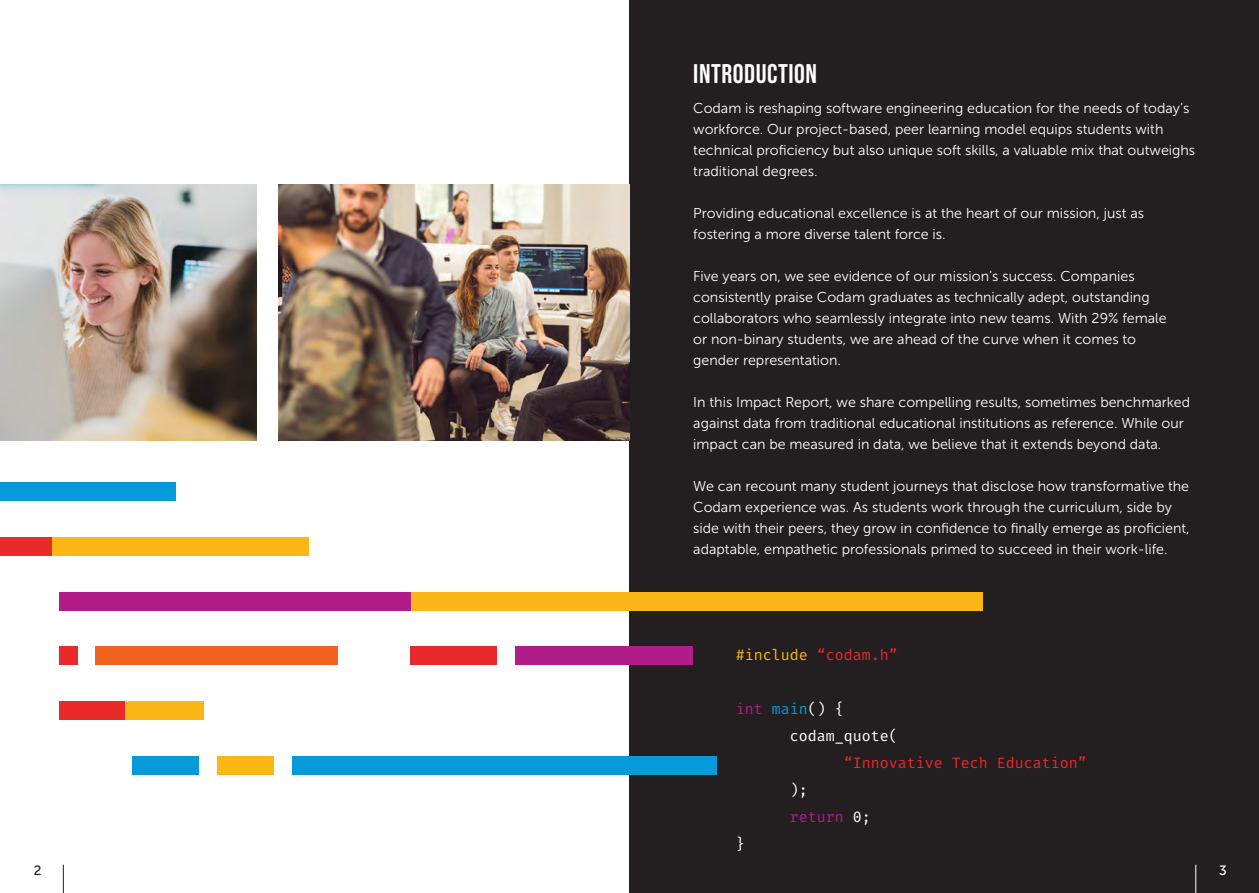
<style>
.page{position:relative;width:1259px;height:893px;background:#fff}
.page>*{position:absolute;margin:0;border:0;box-sizing:border-box;transform-origin:0 0}
.Chapter_title{font:27px "Bebas Neue";letter-spacing:.02em;color:#fff}
.Quote{font:15px "Fira Mono";color:#e9292a}
.Quote-2{font:15px "Fira Mono";color:#fff}
.Quote-3{font:15px "Fira Mono";color:#069ad9}
.Quote-4{font:15px "Fira Mono";color:#b11c89}
.Body_text{font:14.25px/21px "Museo Sans 300";color:#fff}
.t1{font:13.5px "Museo Sans 500";color:#231f20}
.t2{font:13.5px "Museo Sans 500";color:#fff}
.s1{color:#fcb615}
.s2{color:#b11c89}
.s3{color:#fff}
</style>
<div class="page">
<div style="left:629px;top:0;width:630px;height:893px;background:#231f20"></div>
<svg style="left:1195px;top:865px;width:1px;height:28px"></svg>
<svg style="left:63px;top:865px;width:1px;height:28px"></svg>
<img style="left:0;top:185px;width:256px;height:255px">
<div style="left:410px;top:592px;width:572px;height:18px;background:#fcb615"></div>
<div style="left:95px;top:647px;width:242px;height:18px;background:#f26221"></div>
<div style="left:132px;top:756px;width:67px;height:18px;background:#069ad9"></div>
<div style="left:292px;top:756px;width:424px;height:18px;background:#069ad9"></div>
<div style="left:217px;top:756px;width:57px;height:18px;background:#fcb615"></div>
<div style="left:59px;top:701px;width:67px;height:19px;background:#e9292a"></div>
<div style="left:59px;top:647px;width:18px;height:18px;background:#e9292a"></div>
<div style="left:125px;top:701px;width:79px;height:19px;background:#fcb615"></div>
<div style="left:410px;top:647px;width:87px;height:18px;background:#e9292a"></div>
<div style="left:515px;top:647px;width:177px;height:18px;background:#b11c89"></div>
<div style="left:0;top:537px;width:53px;height:19px;background:#e9292a"></div>
<div style="left:53px;top:537px;width:256px;height:19px;background:#fcb615"></div>
<div style="left:0;top:483px;width:176px;height:18px;background:#069ad9"></div>
<div style="left:59px;top:592px;width:351px;height:18px;background:#b11c89"></div>
<img style="left:279px;top:185px;width:350px;height:255px">
<p class="Chapter_title" style="left:693px;top:59px;width:125px">INTRODUCTION</p>
<p class="Body_text" style="left:693px;top:97px;width:503px">Codam is reshaping software engineering education for the needs of today’s workforce. Our project-based, peer learning model equips students with technical proficiency but also unique soft skills, a valuable mix that outweighs traditional degrees.</p>
<p class="Body_text" style="left:693px;top:202px;width:452px">Providing educational excellence is at the heart of our mission, just as fostering a more diverse talent force is.</p>
<p class="Body_text" style="left:693px;top:265px;width:475px">Five years on, we see evidence of our mission’s success. Companies consistently praise Codam graduates as technically adept, outstanding collaborators who seamlessly integrate into new teams. With 29% female</p>
<p class="Body_text" style="left:693px;top:328px;width:444px">or non-binary students, we are ahead of the curve when it comes to</p>
<p class="Body_text" style="left:693px;top:349px;width:149px">gender representation.</p>
<p class="Body_text" style="left:693px;top:391px;width:498px">In this Impact Report, we share compelling results, sometimes benchmarked against data from traditional educational institutions as reference. While our impact can be measured in data, we believe that it extends beyond data.</p>
<p class="Body_text" style="left:693px;top:475px;width:498px">We can recount many student journeys that disclose how transformative the Codam experience was. As students work through the curriculum, side by side with their peers, they grow in confidence to finally emerge as proficient, adaptable, empathetic professionals primed to succeed in their work-life.</p>
<p class="Quote" style="left:736px;top:645px;width:163px"><span class="s1">#include</span> “codam.h”</p>
<p class="Quote-3" style="left:736px;top:699px;width:109px"><span class="s2">int</span> main<span class="s3">() {</span></p>
<p class="Quote-2" style="left:790px;top:726px;width:109px">codam_quote(</p>
<p class="Quote" style="left:844px;top:753px;width:245px">“Innovative Tech Education”</p>
<p class="Quote-2" style="left:790px;top:780px;width:19px">);</p>
<p class="Quote-4" style="left:790px;top:807px;width:82px">return <span class="s3">0;</span></p>
<p class="Quote-2" style="left:736px;top:834px;width:10px">}</p>
<p class="t1" style="left:34px;top:863px;width:9px">2</p>
<p class="t2" style="left:1219px;top:863px;width:9px">3</p>
</div>
